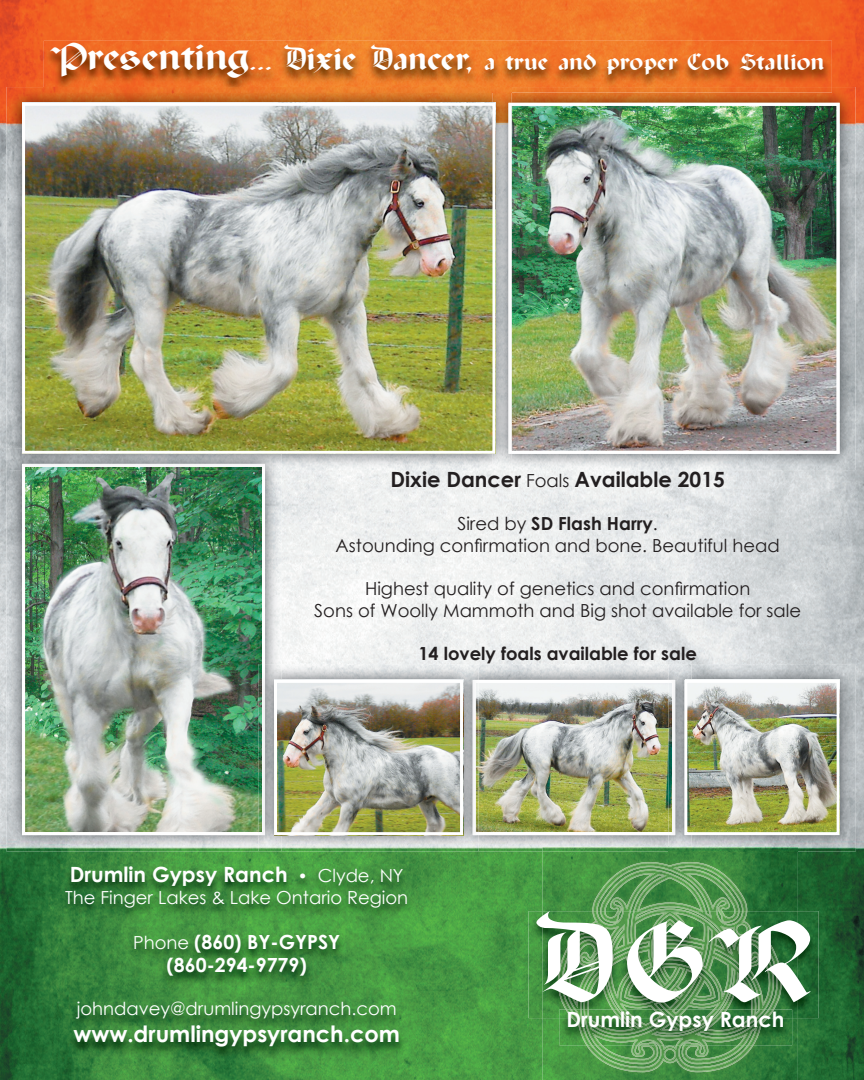
<style>
.page{position:relative;width:864px;height:1080px;background:#fff}
.page>*{position:absolute;margin:0;border:0;box-sizing:border-box;transform-origin:0 0}
.t1{font:117px "Paladin FLF";color:#fff}
.t2{font:24px "Paladin FLF";letter-spacing:.005em;color:#fff}
.t3{font:700 22.5px "Century Gothic";color:#fff}
.t4{font:700 21px "Century Gothic";color:#fff}
.t5{font:700 21px "Century Gothic";color:#231f20}
.t6{font:700 19.5px/23.4px "Century Gothic";color:#fff;text-align:center}
.t7{font:18px/21.6px "Century Gothic";color:#231f20;text-align:center}
.t8{font:18px "Century Gothic";color:#fff}
.t9{font:700 18px "Century Gothic";color:#231f20}
.s1{font-size:39px}
.s2{font-size:27px}
.s3{font-size:33px}
.s4{font-weight:400;font-size:18px}
.s5{font-weight:700}
.s6{font-size:16.5px}
</style>
<div class="page">
<img style="left:0;top:0;width:864px;height:1080px">
<img style="left:542px;top:851px;width:255px;height:60px">
<img style="left:592px;top:862px;width:155px;height:49px">
<img style="left:593px;top:863px;width:154px;height:48px">
<img style="left:44px;top:41px;width:788px;height:46px">
<img style="left:512px;top:423px;width:344px;height:47px">
<img style="left:6px;top:87px;width:850px;height:47px">
<img style="left:840px;top:134px;width:16px;height:289px">
<img style="left:512px;top:103px;width:328px;height:351px">
<img style="left:6px;top:470px;width:34px;height:381px">
<img style="left:40px;top:835px;width:218px;height:16px">
<img style="left:265px;top:470px;width:16px;height:194px">
<img style="left:22px;top:470px;width:243px;height:365px">
<img style="left:479px;top:835px;width:190px;height:16px">
<img style="left:479px;top:664px;width:190px;height:16px">
<img style="left:479px;top:680px;width:190px;height:155px">
<img style="left:258px;top:664px;width:199px;height:187px">
<img style="left:258px;top:664px;width:7px;height:171px">
<img style="left:457px;top:664px;width:22px;height:187px">
<img style="left:473px;top:680px;width:6px;height:155px">
<img style="left:278px;top:684px;width:181px;height:147px">
<div style="left:274px;top:680px;width:189px;height:155px;border:3px solid #fff"></div>
<img style="left:692px;top:664px;width:164px;height:187px">
<img style="left:669px;top:664px;width:23px;height:187px">
<img style="left:669px;top:680px;width:6px;height:155px">
<img style="left:688px;top:684px;width:148px;height:147px">
<div style="left:684px;top:680px;width:156px;height:155px;border:3px solid #fff"></div>
<img style="left:6px;top:134px;width:487px;height:336px">
<img style="left:493px;top:87px;width:19px;height:383px">
<img style="left:509px;top:103px;width:3px;height:351px">
<img style="left:6px;top:448px;width:275px;height:22px">
<img style="left:22px;top:464px;width:243px;height:6px">
<img style="left:26px;top:107px;width:465px;height:343px">
<div style="left:22px;top:103px;width:473px;height:351px;border:3px solid #fff"></div>
<img style="left:59px;top:865px;width:357px;height:197px">
<img style="left:528px;top:911px;width:291px;height:107px">
<img style="left:542px;top:911px;width:255px;height:107px">
<img style="left:559px;top:911px;width:37px;height:99px">
<img style="left:596px;top:911px;width:188px;height:99px">
<img style="left:559px;top:1010px;width:233px;height:35px">
<img style="left:573px;top:1018px;width:194px;height:27px">
<img style="left:566px;top:1010px;width:207px;height:8px">
<h2 class="t2" style="left:50px;top:50px;width:776px"><span class="s1">Presenting</span><span class="s2">…</span> <span class="s3">Dixie Dancer</span><span class="s2">,</span> a true and proper Cob Stallion</h2>
<p class="t5" style="left:391px;top:463px;width:336px">Dixie Dancer <span class="s4">Foals</span> Available 2015</p>
<p class="t7" style="left:336px;top:513px;width:446px">Sired by <span class="s5">SD Flash Harry</span>.<br>Astounding confirmation and bone. Beautiful head</p>
<p class="t7" style="left:314px;top:577px;width:488px">Highest quality of genetics and confirmation<br>Sons of Woolly Mammoth and Big shot available for sale</p>
<p class="t9" style="left:419px;top:640px;width:280px">14 lovely foals available for sale</p>
<p class="t4" style="left:70px;top:858px;width:335px">Drumlin Gypsy Ranch <span class="s6">•</span> <span class="s4">Clyde, NY</span></p>
<p class="t8" style="left:65px;top:885px;width:345px">The Finger Lakes &amp; Lake Ontario Region</p>
<p class="t6" style="left:133px;top:929px;width:209px"><span class="s4">Phone</span> (860) BY-GYPSY (860-294-9779)</p>
<p class="t8" style="left:77px;top:996px;width:322px">johndavey@drumlingypsyranch.com</p>
<p class="t3" style="left:73px;top:1017px;width:328px">www.drumlingypsyranch.com</p>
<h1 class="t1" style="left:536px;top:908px;width:274px">DGR</h1>
<p class="t4" style="left:566px;top:1003px;width:219px">Drumlin Gypsy Ranch</p>
</div>
